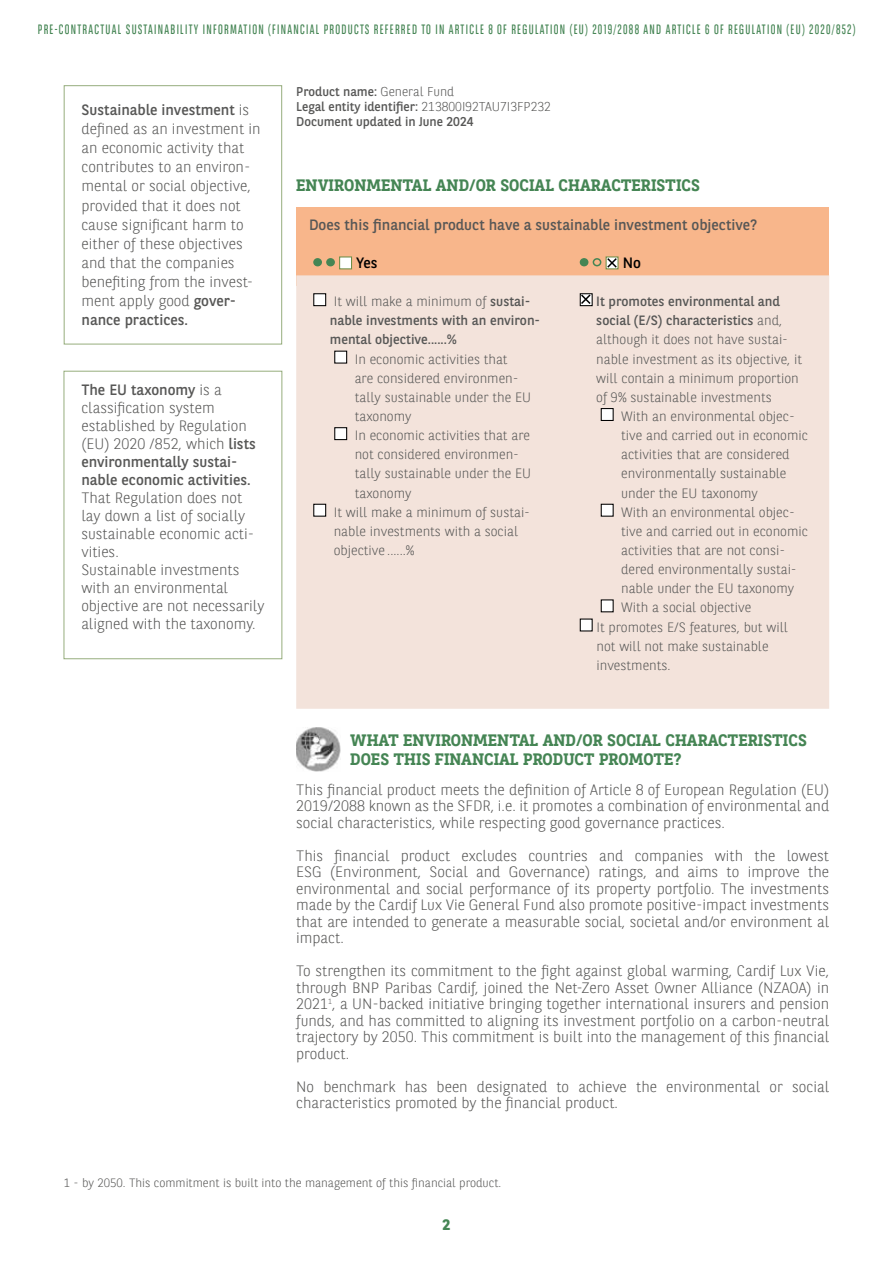
<style>
.page{position:relative;width:893px;height:1263px;background:#fff}
.page>*{position:absolute;margin:0;border:0;box-sizing:border-box;transform-origin:0 0}
.t1{font:700 16.5px/19.2px "BNPP Slab Serif";color:#458554}
.t2{font:300 15px/16.5px "BNPP Sans";color:#575756;text-align:justify}
.t3{font:15px/18px "BNPP Sans";color:#575756}
.t4{font:15px "BNPP Sans";color:#000}
.t5{font:700 15px "BNPP Sans";color:#458554}
.t6{font:300 13.5px/19.2px "BNPP Sans";color:#575756}
.t7{font:13.5px "BNPP Sans Condensed";letter-spacing:.1em;color:#458554;scale:.95 1}
.t8{font:13.5px/19.2px "BNPP Sans";color:#575756}
.t9{font:12.75px/15.3px "BNPP Sans";color:#575756}
.t10{font:300 12px "BNPP Sans";color:#575756}
.s1{font-weight:400}
.s2{font-weight:300}
</style>
<div class="page">
<div style="left:296px;top:207px;width:533px;height:79px;background:#f8b68b"></div>
<div style="left:296px;top:275px;width:533px;height:434px;background:#f3e3db"></div>
<div style="left:314px;top:259px;width:7px;height:7px;background:#458554;border-radius:50%"></div>
<div style="left:313px;top:258px;width:9px;height:8px;border:2px solid #458554;border-radius:50%"></div>
<div style="left:327px;top:259px;width:7px;height:7px;background:#458554;border-radius:50%"></div>
<div style="left:326px;top:258px;width:9px;height:8px;border:2px solid #458554;border-radius:50%"></div>
<div style="left:339px;top:256px;width:13px;height:13px;background:#fff;border:1px solid #6d8d47"></div>
<div style="left:580px;top:259px;width:8px;height:7px;background:#458554;border-radius:50%"></div>
<div style="left:580px;top:258px;width:8px;height:8px;border:2px solid #458554;border-radius:50%"></div>
<div style="left:593px;top:258px;width:8px;height:8px;border:2px solid #458554;border-radius:50%"></div>
<div style="left:606px;top:256px;width:12px;height:13px;background:#ab9f66"></div>
<div style="left:313px;top:293px;width:13px;height:13px;background:#fff;border:1px solid #000"></div>
<div style="left:334px;top:351px;width:13px;height:13px;background:#fff;border:1px solid #000"></div>
<div style="left:334px;top:427px;width:13px;height:13px;background:#fff;border:1px solid #000"></div>
<div style="left:313px;top:504px;width:13px;height:13px;background:#fff;border:1px solid #000"></div>
<svg style="left:592px;top:293px;width:1px;height:13px"></svg>
<div style="left:601px;top:408px;width:13px;height:13px;background:#fff;border:1px solid #000"></div>
<div style="left:601px;top:504px;width:13px;height:13px;background:#fff;border:1px solid #000"></div>
<div style="left:601px;top:599px;width:13px;height:13px;background:#fff;border:1px solid #000"></div>
<div style="left:580px;top:618px;width:13px;height:13px;background:#fff;border:1px solid #000"></div>
<svg style="left:606px;top:257px;width:12px;height:12px"></svg>
<svg style="left:579px;top:293px;width:13px;height:13px"></svg>
<div style="left:64px;top:85px;width:218px;height:259px;border:1px solid #96ad7d"></div>
<div style="left:64px;top:371px;width:218px;height:288px;border:1px solid #96ad7d"></div>
<img style="left:296px;top:727px;width:44px;height:44px">
<p class="t7" style="left:38px;top:21px;width:862px">PRE-CONTRACTUAL SUSTAINABILITY INFORMATION (FINANCIAL PRODUCTS REFERRED TO IN ARTICLE 8 OF REGULATION (EU) 2019/2088 AND ARTICLE 6 OF REGULATION (EU) 2020/852)</p>
<p class="t2" style="left:82px;top:99px;width:180px;line-height:19.2px;text-align:left"><span class="s1">Sustainable investment</span> is defined as an investment in an economic activity that contributes to an environ&shy;mental or social objective, provided that it does not cause significant harm to either of these objectives and that the companies benefiting from the invest&shy;ment apply good <span class="s1">gover&shy;nance practices.</span></p>
<p class="t3" style="left:81px;top:380px;width:176px">The EU taxonomy <span class="s2">is a classification system established by Regulation (EU) 2020 /852, which</span> lists environmentally sustai&shy;nable economic activities.</p>
<p class="t2" style="left:81px;top:488px;width:185px;line-height:18px;text-align:left">That Regulation does not lay down a list of socially sustainable economic acti&shy;vities.<br>Sustainable investments with an environmental objective are not necessarily aligned with the taxonomy.</p>
<p class="t9" style="left:296px;top:83px;width:256px">Product name: <span class="s2">General Fund<br></span>Legal entity identifier: <span class="s2">213800I92TAU7I3FP232<br></span>Document updated in June 2024</p>
<p class="t1" style="left:296px;top:175px;width:405px">ENVIRONMENTAL AND/OR SOCIAL CHARACTERISTICS</p>
<p class="t3" style="left:309px;top:215px;width:450px">Does this financial product have a sustainable investment objective?</p>
<p class="t4" style="left:356px;top:252px;width:23px">Yes</p>
<p class="t4" style="left:623px;top:252px;width:20px">No</p>
<p class="t8" style="left:330px;top:291px;width:212px"><span class="s2">It will make a minimum of</span> sustai&shy;nable investments with an environ&shy;mental objective......%</p>
<p class="t6" style="left:355px;top:349px;width:154px">In economic activities that</p>
<p class="t6" style="left:355px;top:368px;width:165px">are considered environmen-</p>
<p class="t6" style="left:355px;top:387px;width:178px">tally sustainable under the EU</p>
<p class="t6" style="left:355px;top:406px;width:58px">taxonomy</p>
<p class="t6" style="left:355px;top:425px;width:177px">In economic activities that are</p>
<p class="t6" style="left:355px;top:444px;width:166px">not considered environmen-</p>
<p class="t6" style="left:355px;top:463px;width:178px">tally sustainable under the EU</p>
<p class="t6" style="left:355px;top:483px;width:58px">taxonomy</p>
<p class="t6" style="left:334px;top:502px;width:198px">It will make a minimum of sustai-</p>
<p class="t6" style="left:334px;top:521px;width:186px">nable investments with a social</p>
<p class="t6" style="left:334px;top:540px;width:82px">objective ......%</p>
<p class="t6" style="left:596px;top:291px;width:207px"><span class="s1">It promotes environmental and social (E/S) characteristics</span> and, although it does not have sustai&shy;nable investment as its objective, it will contain a minimum proportion of 9% sustainable investments</p>
<p class="t6" style="left:621px;top:406px;width:175px">With an environmental objec-</p>
<p class="t6" style="left:621px;top:425px;width:188px">tive and carried out in economic</p>
<p class="t6" style="left:621px;top:444px;width:170px">activities that are considered</p>
<p class="t6" style="left:621px;top:463px;width:167px">environmentally sustainable</p>
<p class="t6" style="left:621px;top:483px;width:138px">under the EU taxonomy</p>
<p class="t6" style="left:621px;top:502px;width:175px">With an environmental objec-</p>
<p class="t6" style="left:621px;top:521px;width:188px">tive and carried out in economic</p>
<p class="t6" style="left:621px;top:540px;width:165px">activities that are not consi-</p>
<p class="t6" style="left:621px;top:559px;width:177px">dered environmentally sustai-</p>
<p class="t6" style="left:621px;top:578px;width:174px">nable under the EU taxonomy</p>
<p class="t6" style="left:621px;top:597px;width:132px">With a social objective</p>
<p class="t6" style="left:596px;top:616px;width:193px">It promotes E/S features, but will</p>
<p class="t6" style="left:596px;top:636px;width:174px">not will not make sustainable</p>
<p class="t6" style="left:596px;top:655px;width:76px">investments.</p>
<p class="t1" style="left:350px;top:730px;width:458px">WHAT ENVIRONMENTAL AND/OR SOCIAL CHARACTERISTICS<br>DOES THIS FINANCIAL PRODUCT PROMOTE?</p>
<p class="t2" style="left:296px;top:780px;width:534px">This financial product meets the definition of Article 8 of European Regulation (EU)<br>2019/2088 known as the SFDR, i.e. it promotes a combination of environmental and social characteristics, while respecting good governance practices.</p>
<p class="t2" style="left:296px;top:846px;width:534px">This financial product excludes countries and companies with the lowest ESG (Environment, Social and Governance) ratings, and aims to improve the environmental and social performance of its property portfolio. The investments made by the Cardif Lux Vie General Fund also promote positive-impact investments that are intended to generate a measurable social, societal and/or environment al impact.</p>
<p class="t2" style="left:296px;top:962px;width:534px">To strengthen its commitment to the fight against global warming, Cardif Lux Vie, through BNP Paribas Cardif, joined the Net-Zero Asset Owner Alliance (NZAOA) in 2021<sup>1</sup>, a UN-backed initiative bringing together international insurers and pension funds, and has committed to aligning its investment portfolio on a carbon-neutral trajectory by 2050. This commitment is built into the management of this financial product.</p>
<p class="t2" style="left:296px;top:1077px;width:534px">No benchmark has been designated to achieve the environmental or social characteristics promoted by the financial product.</p>
<p class="t10" style="left:64px;top:1174px;width:439px">1 - by 2050. This commitment is built into the management of this financial product.</p>
<p class="t5" style="left:442px;top:1215px;width:9px">2</p>
</div>
